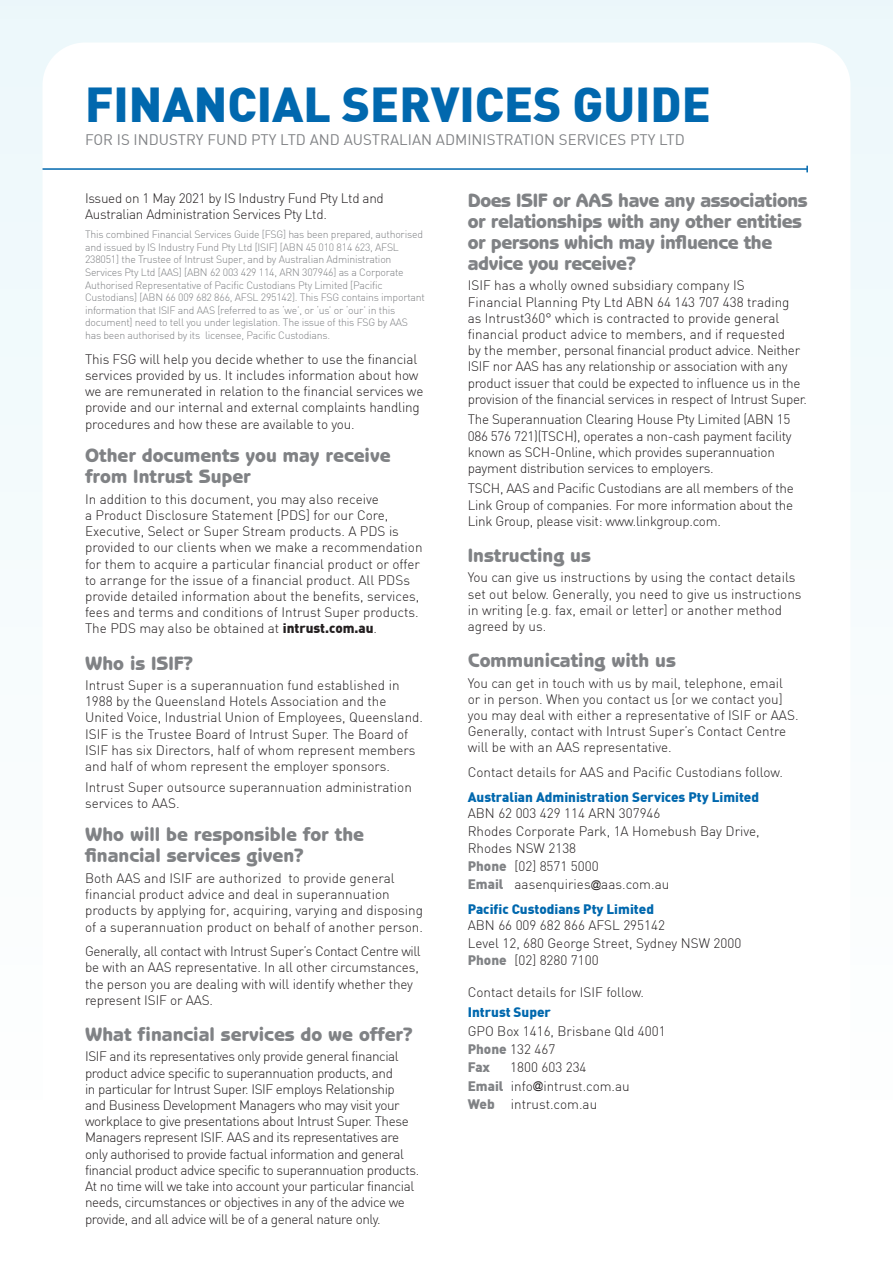
<style>
.page{position:relative;width:893px;height:1263px;background:#fff}
.page>*{position:absolute;margin:0;border:0;box-sizing:border-box;transform-origin:0 0}
.Subhead_white{font:900 48px "DIN";color:#0168ae}
.Subhead_Graphite{font:800 19.5px/21px "Benguiat Gothic Std";color:#808285}
.Subhead_Graphite-2{font:800 19.5px/21px "Benguiat Gothic Std";letter-spacing:-.02em;color:#808285}
.Subhead_white-2{font:15px "DIN";color:#808285}
._1st_Para_Body_Light{font:300 13.5px/16.2px "DIN";color:#231f20}
._1st_Para_Body_Light-2{font:300 13.5px/16.2px "DIN";letter-spacing:-.02em;color:#231f20}
._1st_Para_Body_Light-3{font:300 13.5px/16.2px "DIN";letter-spacing:-.03em;color:#231f20}
.Body_Copy_Light{font:300 13.5px/16.2px "DIN";letter-spacing:-.01em;color:#231f20}
._1st_Para_Body_Light-4{font:900 13.5px/16.2px "DIN";color:#0168ae}
._1st_Para_Body_Light-5{font:900 13.5px "DIN";color:#808285}
.Legal_Copy{font:300 10.5px/12.6px "DIN";letter-spacing:-.02em;color:#808285}
.s1{font-weight:900}
.s2{font-weight:300;color:#231f20}
.s3{font-weight:900;color:#808285}
.s4{font-family:"Arial";font-weight:400;font-size:10.5px}
</style>
<div class="page">
<div style="left:0;top:0;width:893px;height:1135px;background:#f2fafc"></div>
<div style="left:43px;top:43px;width:807px;height:1177px;background:#fff;border-radius:43px"></div>
<hr style="left:43px;top:168px;width:764px;height:2px;background:#0168ae">
<svg style="left:806px;top:166px;width:2px;height:6px"></svg>
<p class="Subhead_white" style="left:85px;top:73px;width:627px">FINANCIAL SERVICES GUIDE</p>
<p class="Subhead_white-2" style="left:85px;top:130px;width:601px">FOR IS INDUSTRY FUND PTY LTD AND AUSTRALIAN ADMINISTRATION SERVICES PTY LTD</p>
<p class="Body_Copy_Light" style="left:85px;top:190px;width:300px">Issued on 1 May 2021 by IS Industry Fund Pty Ltd and<br>Australian Administration Services Pty Ltd.</p>
<p class="Legal_Copy" style="left:85px;top:228px;width:341px">This combined Financial Services Guide [FSG] has been prepared, authorised and issued by IS Industry Fund Pty Ltd [ISIF] [ABN 45 010 814 623, AFSL 238051] the Trustee of Intrust Super, and by Australian Administration Services Pty Ltd [AAS] [ABN 62 003 429 114, ARN 307946] as a Corporate Authorised Representative of Pacific Custodians Pty Limited [Pacific Custodians] [ABN 66 009 682 866, AFSL 295142]. This FSG contains important information that ISIF and AAS [referred to as ‘we’, or ‘us’ or ‘our’ in this document] need to tell you under legislation. The issue of this FSG by AAS has been authorised by its licensee, Pacific Custodians.</p>
<p class="Body_Copy_Light" style="left:85px;top:351px;width:340px">This FSG will help you decide whether to use the financial services provided by us. It includes information about how we are remunerated in relation to the financial services we provide and our internal and external complaints handling procedures and how these are available to you.</p>
<p class="Subhead_Graphite" style="left:85px;top:445px;width:307px">Other documents you may receive from Intrust Super</p>
<p class="_1st_Para_Body_Light" style="left:85px;top:491px;width:339px">In addition to this document, you may also receive<br>a Product Disclosure Statement [PDS] for our Core, Executive, Select or Super Stream products. A PDS is provided to our clients when we make a recommendation for them to acquire a particular financial product or offer to arrange for the issue of a financial product. All PDSs provide detailed information about the benefits, services, fees and terms and conditions of Intrust Super products.<br>The PDS may also be obtained at <span class="s1">intrust.com.au</span>.</p>
<p class="Subhead_Graphite" style="left:85px;top:652px;width:110px">Who is ISIF?</p>
<p class="_1st_Para_Body_Light" style="left:85px;top:677px;width:339px">Intrust Super is a superannuation fund established in 1988 by the Queensland Hotels Association and the United Voice, Industrial Union of Employees, Queensland.<br>ISIF is the Trustee Board of Intrust Super. The Board of ISIF has six Directors, half of whom represent members and half of whom represent the employer sponsors.</p>
<p class="_1st_Para_Body_Light" style="left:85px;top:778px;width:328px">Intrust Super outsource superannuation administration services to AAS.</p>
<p class="Subhead_Graphite" style="left:85px;top:824px;width:281px">Who will be responsible for the financial services given?</p>
<p class="_1st_Para_Body_Light" style="left:85px;top:870px;width:339px">Both AAS and ISIF are authorized to provide general financial product advice and deal in superannuation products by applying for, acquiring, varying and disposing of a superannuation product on behalf of another person.</p>
<p class="Body_Copy_Light" style="left:85px;top:943px;width:337px">Generally, all contact with Intrust Super’s Contact Centre will be with an AAS representative. In all other circumstances, the person you are dealing with will identify whether they represent ISIF or AAS.</p>
<p class="Subhead_Graphite" style="left:85px;top:1024px;width:329px">What financial services do we offer?</p>
<p class="_1st_Para_Body_Light-3" style="left:85px;top:1048px;width:336px">ISIF and its representatives only provide general financial product advice specific to superannuation products, and<br>in particular for Intrust Super. ISIF employs Relationship and Business Development Managers who may visit your workplace to give presentations about Intrust Super. These Managers represent ISIF. AAS and its representatives are only authorised to provide factual information and general financial product advice specific to superannuation products.<br>At no time will we take into account your particular financial needs, circumstances or objectives in any of the advice we provide, and all advice will be of a general nature only.</p>
<p class="Subhead_Graphite-2" style="left:468px;top:190px;width:341px">Does ISIF or AAS have any associations or relationships with any other entities or persons which may influence the advice you receive?</p>
<p class="_1st_Para_Body_Light-2" style="left:468px;top:277px;width:341px">ISIF has a wholly owned subsidiary company IS<br>Financial Planning Pty Ltd ABN 64 143 707 438 trading<br>as Intrust360° which is contracted to provide general financial product advice to members, and if requested<br>by the member, personal financial product advice. Neither ISIF nor AAS has any relationship or association with any product issuer that could be expected to influence us in the provision of the financial services in respect of Intrust Super.</p>
<p class="_1st_Para_Body_Light-2" style="left:468px;top:411px;width:325px">The Superannuation Clearing House Pty Limited (ABN 15<br>086 576 721)(TSCH), operates a non-cash payment facility known as SCH-Online, which provides superannuation payment distribution services to employers.</p>
<p class="_1st_Para_Body_Light" style="left:468px;top:480px;width:328px;text-align:justify">TSCH, AAS and Pacific Custodians are all members of the Link Group of companies. For more information about the Link Group, please visit: www.linkgroup.com.</p>
<p class="Subhead_Graphite" style="left:468px;top:545px;width:125px">Instructing us</p>
<p class="_1st_Para_Body_Light" style="left:468px;top:569px;width:335px">You can give us instructions by using the contact details set out below. Generally, you need to give us instructions in writing [e.g. fax, email or letter] or another method agreed by us.</p>
<p class="Subhead_Graphite" style="left:468px;top:650px;width:210px">Communicating with us</p>
<p class="_1st_Para_Body_Light" style="left:468px;top:674px;width:332px">You can get in touch with us by mail, telephone, email or in person. When you contact us [or we contact you] you may deal with either a representative of ISIF or AAS.<br>Generally, contact with Intrust Super’s Contact Centre will be with an AAS representative.</p>
<p class="Body_Copy_Light" style="left:468px;top:764px;width:317px">Contact details for AAS and Pacific Custodians follow.</p>
<p class="_1st_Para_Body_Light-4" style="left:468px;top:788px;width:293px">Australian Administration Services Pty Limited<br><span class="s2">ABN 62 003 429 114 ARN 307946</span></p>
<p class="_1st_Para_Body_Light" style="left:468px;top:823px;width:293px">Rhodes Corporate Park, 1A Homebush Bay Drive,<br>Rhodes NSW 2138</p>
<p class="_1st_Para_Body_Light" style="left:468px;top:858px;width:132px"><span class="s3">Phone</span> [02] 8571 5000</p>
<p class="_1st_Para_Body_Light" style="left:468px;top:876px;width:203px"><span class="s3">Email</span> aasenquiries<span class="s4">@</span>aas.com.au</p>
<p class="_1st_Para_Body_Light-4" style="left:468px;top:900px;width:199px">Pacific Custodians Pty Limited<br><span class="s2">ABN 66 009 682 866 AFSL 295142</span></p>
<p class="_1st_Para_Body_Light" style="left:468px;top:935px;width:275px">Level 12, 680 George Street, Sydney NSW 2000<br><span class="s3">Phone</span> [02] 8280 7100</p>
<p class="_1st_Para_Body_Light" style="left:468px;top:984px;width:178px">Contact details for ISIF follow.</p>
<p class="_1st_Para_Body_Light-4" style="left:468px;top:1003px;width:85px">Intrust Super</p>
<p class="_1st_Para_Body_Light" style="left:468px;top:1022px;width:199px">GPO Box 1416, Brisbane Qld 4001</p>
<p class="_1st_Para_Body_Light" style="left:468px;top:1041px;width:89px"><span class="s3">Phone</span> 132 467</p>
<p class="_1st_Para_Body_Light-5" style="left:468px;top:1058px;width:24px">Fax</p>
<p class="_1st_Para_Body_Light" style="left:510px;top:1059px;width:78px">1800 603 234</p>
<p class="_1st_Para_Body_Light" style="left:468px;top:1077px;width:164px"><span class="s3">Email</span> info<span class="s4">@</span>intrust.com.au</p>
<p class="_1st_Para_Body_Light" style="left:468px;top:1096px;width:131px"><span class="s3">Web</span> intrust.com.au</p>
</div>
